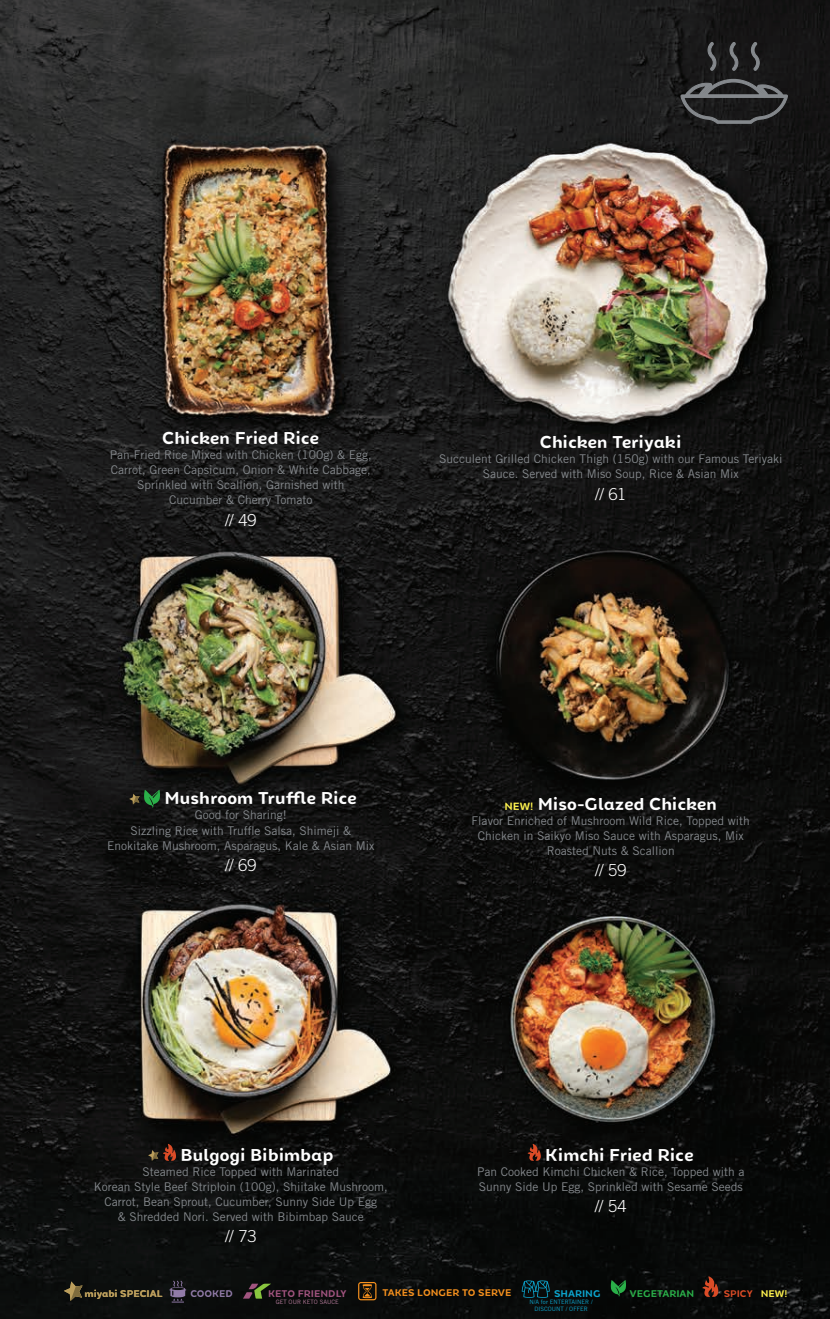
<style>
.page{position:relative;width:830px;height:1319px;background:#fff}
.page>*{position:absolute;margin:0;border:0;box-sizing:border-box;transform-origin:0 0}
.t1{font:700 16.5px "Chamfort Family";letter-spacing:-.01em;color:#fff}
.t2{font:300 16.5px "Trade Gothic LT Std";letter-spacing:-.005em;color:#fff}
.t3{font:12px/15px "Trade Gothic LT Std";color:#84888c;text-align:center}
.t4{font:700 9.3px "Chamfort Family";color:#f6911e}
.t5{font:700 9.3px "Chamfort Family";color:#bb9e5c}
.t6{font:700 9.3px "Chamfort Family";color:#a1547f}
.t7{font:700 9.3px "Chamfort Family";color:#2ab049}
.t8{font:700 9.3px "Chamfort Family";color:#0ca6cf}
.t9{font:700 9.3px "Chamfort Family";color:#917ba8}
.t10{font:700 9.15px "Chamfort Family";color:#dc4c27}
.t11{font:6px/6.6px "Trade Gothic LT Std";color:#0ca6cf;text-align:center}
.t12{font:6px "Trade Gothic LT Std";color:#b67c9c}
.s1{font-size:10.05px;color:#fff34f}
.s2{font-size:9.3px;color:#fff34f}
</style>
<div class="page">
<img style="left:0;top:0;width:829px;height:1318px">
<svg style="left:610px;top:1279px;width:15px;height:17px"></svg>
<svg style="left:702px;top:1276px;width:16px;height:20px"></svg>
<svg style="left:521px;top:1280px;width:28px;height:17px"></svg>
<svg style="left:243px;top:1283px;width:28px;height:15px"></svg>
<svg style="left:358px;top:1281px;width:18px;height:18px"></svg>
<svg style="left:169px;top:1280px;width:17px;height:22px"></svg>
<svg style="left:679px;top:78px;width:109px;height:47px;background:#333435"></svg>
<svg style="left:706px;top:41px;width:10px;height:31px"></svg>
<svg style="left:728px;top:41px;width:10px;height:31px"></svg>
<svg style="left:750px;top:41px;width:10px;height:31px"></svg>
<svg style="left:148px;top:1143px;width:28px;height:17px"></svg>
<svg style="left:527px;top:1143px;width:13px;height:17px"></svg>
<svg style="left:129px;top:789px;width:31px;height:18px"></svg>
<svg style="left:64px;top:1281px;width:18px;height:19px"></svg>
<h1 class="t1" style="left:162px;top:425px;width:159px">Chicken Fried Rice</h1>
<p class="t3" style="left:110px;top:447px;width:263px">Pan-Fried Rice Mixed with Chicken (100g) &amp; Egg, Carrot, Green Capsicum, Onion &amp; White Cabbage, Sprinkled with Scallion, Garnished with Cucumber &amp; Cherry Tomato</p>
<h1 class="t2" style="left:225px;top:510px;width:33px">// 49</h1>
<h1 class="t1" style="left:539px;top:429px;width:143px">Chicken Teriyaki</h1>
<p class="t3" style="left:439px;top:451px;width:344px">Succulent Grilled Chicken Thigh (150g) with our Famous Teriyaki<br>Sauce. Served with Miso Soup, Rice &amp; Asian Mix</p>
<h1 class="t2" style="left:595px;top:484px;width:32px">// 61</h1>
<h1 class="t1" style="left:164px;top:785px;width:194px">Mushroom Truffle Rice</h1>
<p class="t3" style="left:107px;top:807px;width:269px">Good for Sharing!<br>Sizzling Rice with Truffle Salsa, Shimeji &amp;<br>Enokitake Mushroom, Asparagus, Kale &amp; Asian Mix</p>
<h1 class="t2" style="left:225px;top:855px;width:33px">// 69</h1>
<h1 class="t1" style="left:504px;top:790px;width:214px"><span class="s1">NEW!</span> Miso-Glazed Chicken</h1>
<p class="t3" style="left:471px;top:812px;width:280px">Flavor Enriched of Mushroom Wild Rice, Topped with<br>Chicken in Saikyo Miso Sauce with Asparagus, Mix<br>Roasted Nuts &amp; Scallion</p>
<h1 class="t2" style="left:594px;top:860px;width:33px">// 59</h1>
<h1 class="t1" style="left:180px;top:1141px;width:154px">Bulgogi Bibimbap</h1>
<p class="t3" style="left:94px;top:1163px;width:295px">Steamed Rice Topped with Marinated<br>Korean Style Beef Striploin (100g), Shiitake Mushroom, Carrot, Bean Sprout, Cucumber, Sunny Side Up Egg<br>&amp; Shredded Nori. Served with Bibimbap Sauce</p>
<h1 class="t2" style="left:225px;top:1226px;width:33px">// 73</h1>
<h1 class="t1" style="left:545px;top:1141px;width:150px">Kimchi Fried Rice</h1>
<p class="t3" style="left:477px;top:1163px;width:269px;text-align:left">Pan Cooked Kimchi Chicken &amp; Rice, Topped with a<br>Sunny Side Up Egg, Sprinkled with Sesame Seeds</p>
<h1 class="t2" style="left:594px;top:1196px;width:33px">// 54</h1>
<p class="t5" style="left:84px;top:1285px;width:79px">miyabi SPECIAL</p>
<p class="t9" style="left:190px;top:1285px;width:44px">COOKED</p>
<p class="t6" style="left:268px;top:1285px;width:80px">KETO FRIENDLY</p>
<p class="t12" style="left:276px;top:1298px;width:64px">GET OUR KETO SAUCE</p>
<p class="t4" style="left:382px;top:1285px;width:130px">TAKES LONGER TO SERVE</p>
<p class="t8" style="left:553px;top:1285px;width:48px">SHARING</p>
<p class="t7" style="left:629px;top:1285px;width:66px">VEGETARIAN</p>
<p class="t10" style="left:723px;top:1285px;width:65px">SPICY <span class="s2">NEW!</span></p>
<p class="t11" style="left:529px;top:1298px;width:65px">N/A for ENTERTAINER /<br>DISCOUNT / OFFER</p>
</div>
